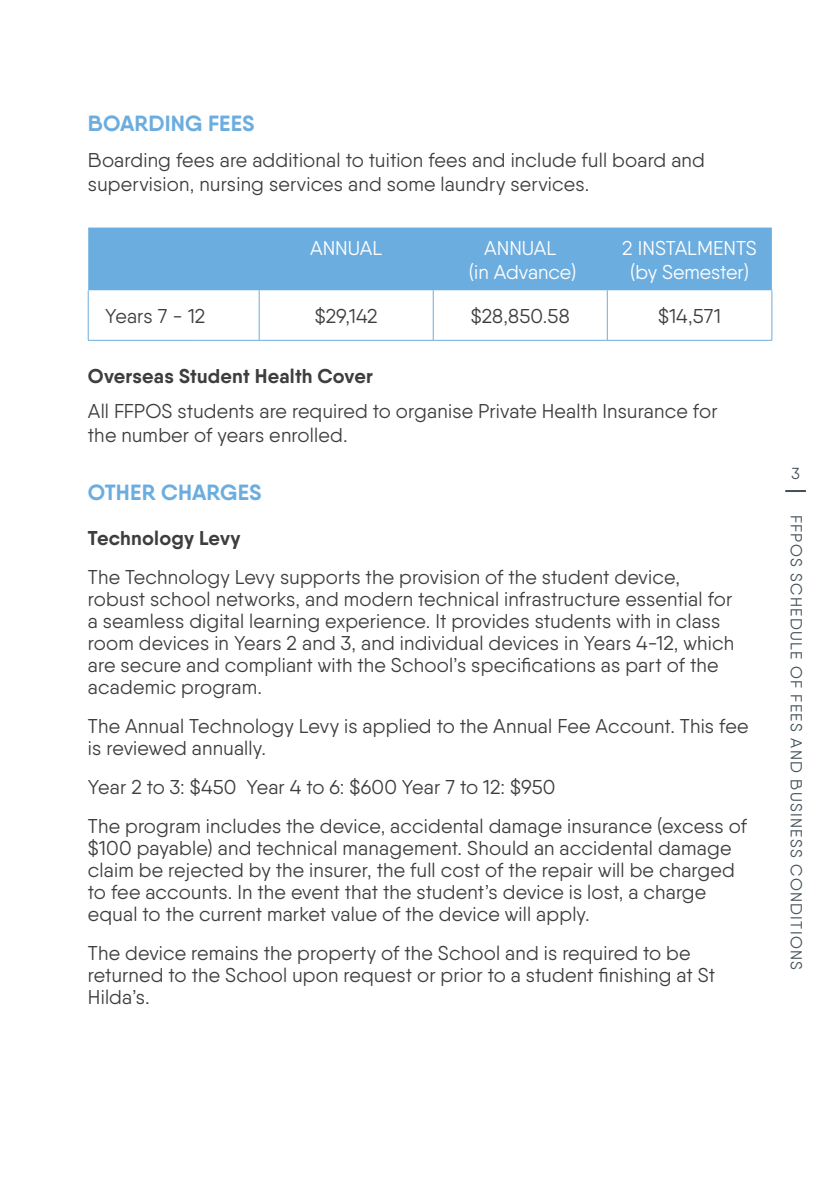
<style>
.page{position:relative;width:840px;height:1191px;background:#fff}
.page>*{position:absolute;margin:0;border:0;box-sizing:border-box;transform-origin:0 0}
.Subhead_Business{font:700 22px "Qanelas Soft";letter-spacing:.01em;color:#6caddf}
.Subhead{font:20px/22px "Qanelas Soft";letter-spacing:.01em;color:#3e3e3f}
.SH_BODY{font:20px/24px "Qanelas Soft";letter-spacing:.01em;color:#3e3e3f}
.t1{font:20px/24px "Qanelas Soft";color:#fff;text-align:center}
.Subhead-2{font:700 20px "Qanelas Soft";letter-spacing:.01em;color:#3e3e3f}
.t2{font:16px "Qanelas Soft";letter-spacing:.08em;color:#425159}
</style>
<div class="page">
<hr style="left:784px;top:490px;width:21px;height:2px;background:#425159">
<div style="left:88px;top:227px;width:683px;height:63px;background:#6caddf"></div>
<hr style="left:88px;top:290px;width:1px;height:50px;background:#6caddf">
<hr style="left:259px;top:290px;width:1px;height:50px;background:#6caddf">
<hr style="left:432px;top:290px;width:1px;height:50px;background:#6caddf">
<hr style="left:606px;top:290px;width:1px;height:50px;background:#6caddf">
<hr style="left:771px;top:290px;width:1px;height:50px;background:#6caddf">
<hr style="left:88px;top:340px;width:106px;height:1px;background:#6caddf">
<hr style="left:194px;top:340px;width:65px;height:1px;background:#6caddf">
<hr style="left:259px;top:340px;width:174px;height:1px;background:#6caddf">
<hr style="left:433px;top:340px;width:174px;height:1px;background:#6caddf">
<hr style="left:607px;top:340px;width:164px;height:1px;background:#6caddf">
<p class="Subhead_Business" style="left:88px;top:110px;width:168px">BOARDING FEES</p>
<p class="SH_BODY" style="left:88px;top:147px;width:618px">Boarding fees are additional to tuition fees and include full board and supervision, nursing services and some laundry services.</p>
<p class="t1" style="left:310px;top:236px;width:74px">ANNUAL</p>
<p class="t1" style="left:484px;top:236px;width:74px">ANNUAL</p>
<p class="t1" style="left:468px;top:260px;width:109px">(in Advance)</p>
<p class="t1" style="left:622px;top:236px;width:136px">2 INSTALMENTS (by Semester)</p>
<p class="SH_BODY" style="left:105px;top:304px;width:102px">Years 7 - 12</p>
<p class="SH_BODY" style="left:314px;top:304px;width:64px">$29,142</p>
<p class="SH_BODY" style="left:470px;top:304px;width:100px">$28,850.58</p>
<p class="SH_BODY" style="left:658px;top:304px;width:64px">$14,571</p>
<p class="Subhead-2" style="left:88px;top:363px;width:286px">Overseas Student Health Cover</p>
<p class="SH_BODY" style="left:88px;top:399px;width:630px">All FFPOS students are required to organise Private Health Insurance for the number of years enrolled.</p>
<p class="Subhead_Business" style="left:88px;top:479px;width:175px">OTHER CHARGES</p>
<p class="Subhead-2" style="left:88px;top:525px;width:154px">Technology Levy</p>
<p class="Subhead" style="left:88px;top:566px;width:647px">The Technology Levy supports the provision of the student device, robust school networks, and modern technical infrastructure essential for a seamless digital learning experience. It provides students with in class room devices in Years 2 and 3, and individual devices in Years 4-12, which are secure and compliant with the School’s specifications as part of the academic program.</p>
<p class="Subhead" style="left:88px;top:715px;width:661px">The Annual Technology Levy is applied to the Annual Fee Account. This fee is reviewed annually.</p>
<p class="Subhead" style="left:88px;top:776px;width:468px">Year 2 to 3: $450 Year 4 to 6: $600 Year 7 to 12: $950</p>
<p class="Subhead" style="left:88px;top:815px;width:660px">The program includes the device, accidental damage insurance (excess of $100 payable) and technical management. Should an accidental damage claim be rejected by the insurer, the full cost of the repair will be charged to fee accounts. In the event that the student’s device is lost, a charge equal to the current market value of the device will apply.</p>
<p class="Subhead" style="left:88px;top:942px;width:628px">The device remains the property of the School and is required to be returned to the School upon request or prior to a student finishing at St<br>Hilda’s.</p>
<p class="t2" style="left:790px;top:463px;width:10px">3</p>
<p class="t2" style="left:805px;top:515px;width:456px;rotate:90deg">FFPOS SCHEDULE OF FEES AND BUSINESS CONDITIONS</p>
</div>
